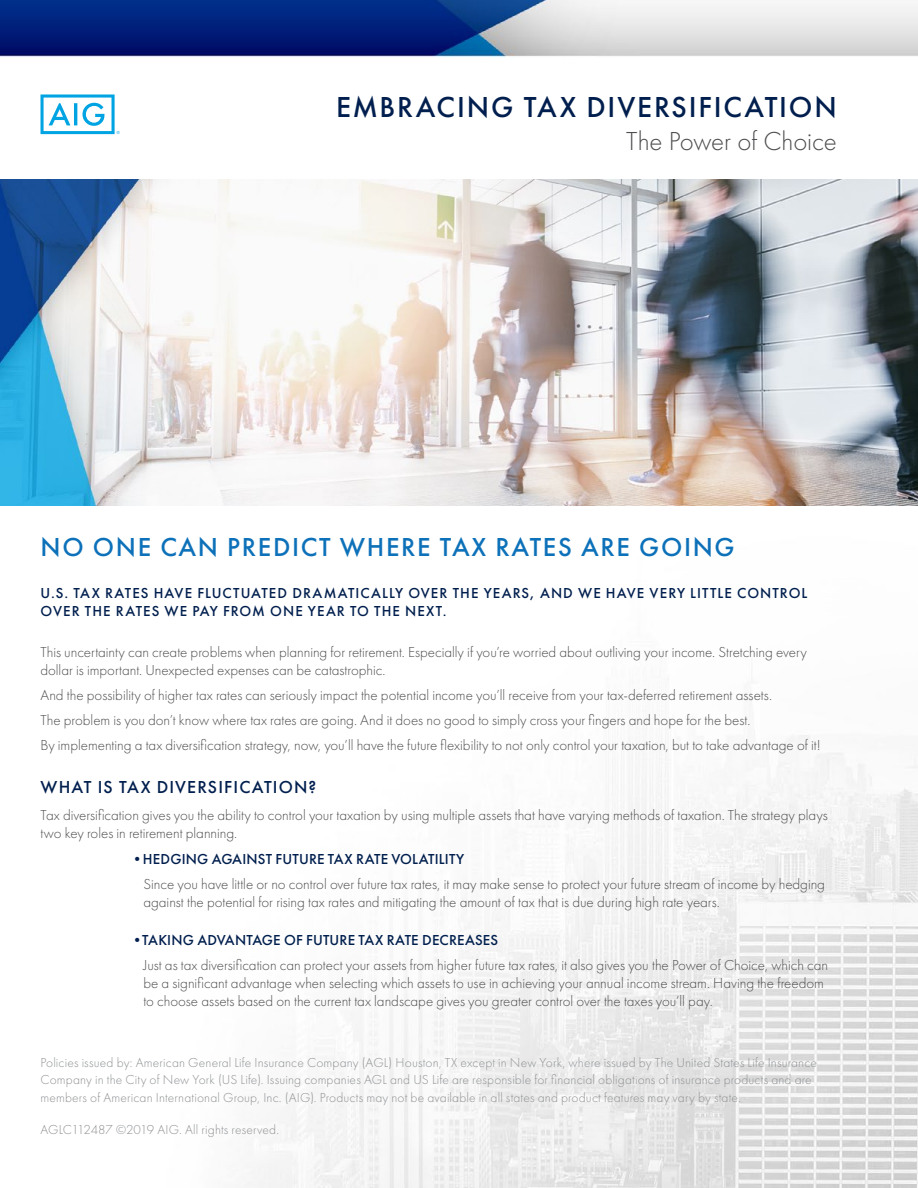
<style>
.page{position:relative;width:918px;height:1188px;background:#fff}
.page>*{position:absolute;margin:0;border:0;box-sizing:border-box;transform-origin:0 0}
.t1{font:500 30px "Futura PT";letter-spacing:.06em;color:#001f4e}
.t2{font:500 27px "Futura PT";letter-spacing:.06em;color:#0d71b9}
.t3{font:300 27px "Futura PT";letter-spacing:-.005em;color:#4d4d4f}
.t4{font:500 18px "Futura PT";letter-spacing:.065em;color:#001f4e}
.t5{font:300 15px/18px "Futura PT";letter-spacing:-.005em;color:#4d4d4f}
.t6{font:500 15px/18px "Futura PT";letter-spacing:.07em;color:#001f4e}
.t7{font:500 15px "Futura PT";letter-spacing:.01em;color:#001f4e}
.t8{font:300 13.5px/18px "Futura PT";letter-spacing:.01em;color:#8f9194}
</style>
<div class="page">
<img style="left:0;top:0;width:918px;height:1188px">
<img style="left:0;top:180px;width:918px;height:326px">
<svg style="left:41px;top:94px;width:79px;height:40px"></svg>
<h1 class="t1" style="left:336px;top:89px;width:502px">EMBRACING TAX DIVERSIFICATION</h1>
<h2 class="t3" style="left:626px;top:125px;width:212px">The Power of Choice</h2>
<h2 class="t2" style="left:41px;top:531px;width:696px">NO ONE CAN PREDICT WHERE TAX RATES ARE GOING</h2>
<p class="t6" style="left:41px;top:584px;width:768px">U.S. TAX RATES HAVE FLUCTUATED DRAMATICALLY OVER THE YEARS, AND WE HAVE VERY LITTLE CONTROL<br>OVER THE RATES WE PAY FROM ONE YEAR TO THE NEXT.</p>
<p class="t5" style="left:40px;top:643px;width:768px">This uncertainty can create problems when planning for retirement. Especially if you’re worried about outliving your income. Stretching every dollar is important. Unexpected expenses can be catastrophic.</p>
<p class="t5" style="left:40px;top:683px;width:782px;line-height:24.8px">And the possibility of higher tax rates can seriously impact the potential income you’ll receive from your tax-deferred retirement assets.<br>The problem is you don’t know where tax rates are going. And it does no good to simply cross your fingers and hope for the best.<br>By implementing a tax diversification strategy, now, you’ll have the future flexibility to not only control your taxation, but to take advantage of it!</p>
<p class="t4" style="left:41px;top:776px;width:277px">WHAT IS TAX DIVERSIFICATION?</p>
<p class="t5" style="left:40px;top:806px;width:789px">Tax diversification gives you the ability to control your taxation by using multiple assets that have varying methods of taxation. The strategy plays two key roles in retirement planning.</p>
<p class="t7" style="left:130px;top:850px;width:336px">•HEDGING AGAINST FUTURE TAX RATE VOLATILITY</p>
<p class="t5" style="left:143px;top:875px;width:683px">Since you have little or no control over future tax rates, it may make sense to protect your future stream of income by hedging against the potential for rising tax rates and mitigating the amount of tax that is due during high rate years.</p>
<p class="t7" style="left:130px;top:931px;width:370px">•TAKING ADVANTAGE OF FUTURE TAX RATE DECREASES</p>
<p class="t5" style="left:143px;top:956px;width:686px">Just as tax diversification can protect your assets from higher future tax rates, it also gives you the Power of Choice, which can be a significant advantage when selecting which assets to use in achieving your annual income stream. Having the freedom to choose assets based on the current tax landscape gives you greater control over the taxes you’ll pay.</p>
<p class="t8" style="left:40px;top:1053px;width:778px">Policies issued by: American General Life Insurance Company (AGL) Houston, TX except in New York, where issued by The United States Life Insurance<br>Company in the City of New York (US Life). Issuing companies AGL and US Life are responsible for financial obligations of insurance products and are members of American International Group, Inc. (AIG). Products may not be available in all states and product features may vary by state.</p>
<p class="t8" style="left:40px;top:1121px;width:240px">AGLC112487 ©2019 AIG. All rights reserved.</p>
</div>
